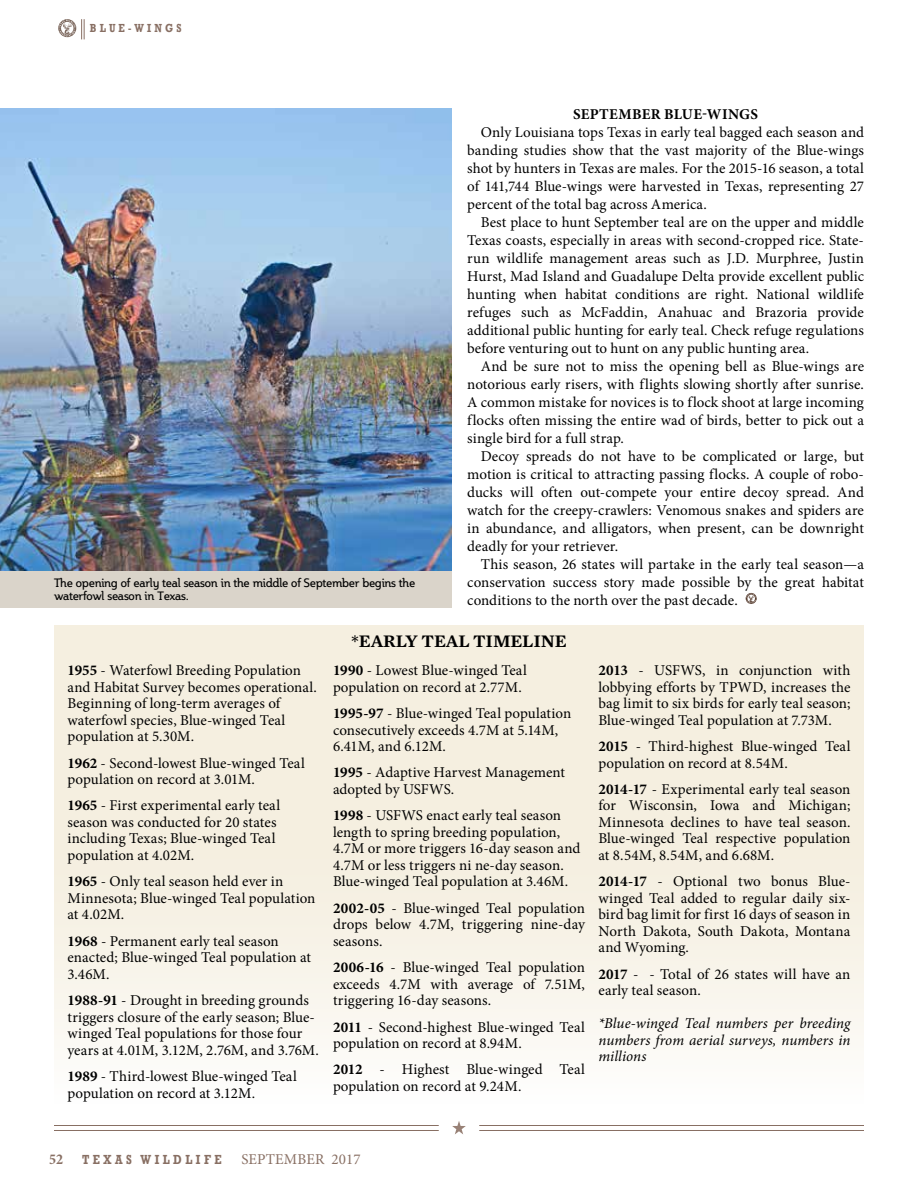
<style>
.page{position:relative;width:918px;height:1188px;background:#fff}
.page>*{position:absolute;margin:0;border:0;box-sizing:border-box;transform-origin:0 0}
.t1{font:600 18px "Mercury Text G1";letter-spacing:-.01em;color:#000}
.t2{font:15px/16.5px "Minion Pro";color:#000}
.t3{font:italic 15px/16.5px "Minion Pro";letter-spacing:.005em;color:#000;text-align:justify}
.t4{font:700 15px "Minion Pro";letter-spacing:.025em;color:#000}
.t5{font:15px "Minion Pro";letter-spacing:.01em;color:#886f63}
.t6{font:700 condensed 15px "Minion Pro";color:#886f63}
.t7{font:700 13.5px "Rockwell";letter-spacing:.325em;color:#886f63;scale:.8 1}
.t8{font:12px/13.5px "Steinem";letter-spacing:-.01em;color:#000}
.t9{font:700 12px "Rockwell";letter-spacing:.325em;color:#886f63;scale:.8 1}
.s1{font-weight:700}
</style>
<div class="page">
<svg style="left:452px;top:1121px;width:14px;height:13px"></svg>
<hr style="left:479px;top:1125px;width:385px;height:1px;background:#886f63">
<hr style="left:479px;top:1130px;width:385px;height:1px;background:#886f63">
<hr style="left:54px;top:1125px;width:385px;height:1px;background:#886f63">
<hr style="left:54px;top:1130px;width:385px;height:1px;background:#886f63">
<div style="left:54px;top:824px;width:810px;height:280px;background:linear-gradient(to bottom,#f3eddb,#fdfdfb)"></div>
<svg style="left:58px;top:19px;width:27px;height:20px"></svg>
<div style="left:54px;top:625px;width:810px;height:199px;background:#f5efe0"></div>
<svg style="left:746px;top:593px;width:11px;height:11px"></svg>
<img style="left:0;top:108px;width:451px;height:463px">
<div style="left:0;top:571px;width:451px;height:37px;background:#dad4ca"></div>
<p class="t9" style="left:90px;top:21px;width:116px">BLUE-WINGS</p>
<p class="t8" style="left:54px;top:576px;width:363px">The opening of early teal season in the middle of September begins the waterfowl season in Texas.</p>
<p class="t4" style="left:573px;top:104px;width:187px">SEPTEMBER BLUE-WINGS</p>
<p class="t2" style="left:467px;top:123px;width:398px;line-height:18px;text-align:justify;text-indent:14px">Only Louisiana tops Texas in early teal bagged each season and banding studies show that the vast majority of the Blue-wings shot by hunters in Texas are males. For the 2015-16 season, a total of 141,744 Blue-wings were harvested in Texas, representing 27 percent of the total bag across America.</p>
<p class="t2" style="left:467px;top:213px;width:398px;line-height:18px;text-align:justify;text-indent:14px">Best place to hunt September teal are on the upper and middle Texas coasts, especially in areas with second-cropped rice. State&shy;run wildlife management areas such as J.D. Murphree, Justin Hurst, Mad Island and Guadalupe Delta provide excellent public hunting when habitat conditions are right. National wildlife refuges such as McFaddin, Anahuac and Brazoria provide additional public hunting for early teal. Check refuge regulations before venturing out to hunt on any public hunting area.</p>
<p class="t2" style="left:467px;top:357px;width:398px;line-height:18px;text-align:justify;text-indent:14px">And be sure not to miss the opening bell as Blue-wings are notorious early risers, with flights slowing shortly after sunrise.<br>A common mistake for novices is to flock shoot at large incoming flocks often missing the entire wad of birds, better to pick out a single bird for a full strap.</p>
<p class="t2" style="left:467px;top:447px;width:398px;line-height:18px;text-align:justify;text-indent:14px">Decoy spreads do not have to be complicated or large, but motion is critical to attracting passing flocks. A couple of robo&shy;ducks will often out-compete your entire decoy spread. And watch for the creepy-crawlers: Venomous snakes and spiders are in abundance, and alligators, when present, can be downright deadly for your retriever.</p>
<p class="t2" style="left:467px;top:555px;width:398px;line-height:18px;text-align:justify;text-indent:14px">This season, 26 states will partake in the early teal season—a conservation success story made possible by the great habitat conditions to the north over the past decade.</p>
<p class="t2" style="left:68px;top:662px;width:251px"><span class="s1">1955</span> - Waterfowl Breeding Population and Habitat Survey becomes operational.<br>Beginning of long-term averages of waterfowl species, Blue-winged Teal population at 5.30M.</p>
<p class="t2" style="left:68px;top:755px;width:239px"><span class="s1">1962</span> - Second-lowest Blue-winged Teal population on record at 3.01M.</p>
<p class="t2" style="left:68px;top:797px;width:214px"><span class="s1">1965</span> - First experimental early teal season was conducted for 20 states including Texas; Blue-winged Teal population at 4.02M.</p>
<p class="t2" style="left:68px;top:873px;width:250px"><span class="s1">1965</span> - Only teal season held ever in<br>Minnesota; Blue-winged Teal population at 4.02M.</p>
<p class="t2" style="left:68px;top:933px;width:245px"><span class="s1">1968</span> - Permanent early teal season enacted; Blue-winged Teal population at<br>3.46M.</p>
<p class="t2" style="left:68px;top:992px;width:253px"><span class="s1">1988-91</span> - Drought in breeding grounds triggers closure of the early season; Blue&shy;winged Teal populations for those four years at 4.01M, 3.12M, 2.76M, and 3.76M.</p>
<p class="t2" style="left:68px;top:1068px;width:231px"><span class="s1">1989</span> - Third-lowest Blue-winged Teal population on record at 3.12M.</p>
<p class="t1" style="left:351px;top:630px;width:217px">*EARLY TEAL TIMELINE</p>
<p class="t2" style="left:333px;top:662px;width:195px"><span class="s1">1990</span> - Lowest Blue-winged Teal population on record at 2.77M.</p>
<p class="t2" style="left:333px;top:705px;width:240px"><span class="s1">1995-97</span> - Blue-winged Teal population consecutively exceeds 4.7M at 5.14M,<br>6.41M, and 6.12M.</p>
<p class="t2" style="left:333px;top:764px;width:233px"><span class="s1">1995</span> - Adaptive Harvest Management adopted by USFWS.</p>
<p class="t2" style="left:333px;top:807px;width:249px"><span class="s1">1998</span> - USFWS enact early teal season length to spring breeding population, 4.7M or more triggers 16-day season and 4.7M or less triggers ni ne-day season.<br>Blue-winged Teal population at 3.46M.</p>
<p class="t2" style="left:333px;top:900px;width:254px;text-align:justify"><span class="s1">2002-05</span> - Blue-winged Teal population drops below 4.7M, triggering nine-day seasons.</p>
<p class="t2" style="left:333px;top:959px;width:254px;text-align:justify"><span class="s1">2006-16</span> - Blue-winged Teal population exceeds 4.7M with average of 7.51M, triggering 16-day seasons.</p>
<p class="t2" style="left:333px;top:1019px;width:253px"><span class="s1">2011</span> - Second-highest Blue-winged Teal population on record at 8.94M.</p>
<p class="t2" style="left:333px;top:1061px;width:254px"><span class="s1">2012</span> - Highest Blue-winged Teal population on record at 9.24M.</p>
<p class="t2" style="left:598px;top:662px;width:254px;text-align:justify"><span class="s1">2013</span> - USFWS, in conjunction with lobbying efforts by TPWD, increases the bag limit to six birds for early teal season; Blue-winged Teal population at 7.73M.</p>
<p class="t2" style="left:598px;top:738px;width:254px"><span class="s1">2015</span> - Third-highest Blue-winged Teal population on record at 8.54M.</p>
<p class="t2" style="left:598px;top:781px;width:254px;text-align:justify"><span class="s1">2014-17</span> - Experimental early teal season for Wisconsin, Iowa and Michigan; Minnesota declines to have teal season.<br>Blue-winged Teal respective population at 8.54M, 8.54M, and 6.68M.</p>
<p class="t2" style="left:598px;top:873px;width:254px;text-align:justify"><span class="s1">2014-17</span> - Optional two bonus Blue&shy;winged Teal added to regular daily six&shy;bird bag limit for first 16 days of season in North Dakota, South Dakota, Montana and Wyoming.</p>
<p class="t2" style="left:598px;top:966px;width:254px"><span class="s1">2017</span> - - Total of 26 states will have an early teal season.</p>
<p class="t3" style="left:598px;top:1015px;width:254px">*Blue-winged Teal numbers per breeding numbers from aerial surveys, numbers in millions</p>
<p class="t6" style="left:49px;top:1149px;width:15px">52</p>
<p class="t7" style="left:82px;top:1152px;width:176px">TEXAS WILDLIFE</p>
<p class="t5" style="left:242px;top:1149px;width:121px">SEPTEMBER 2017</p>
</div>
